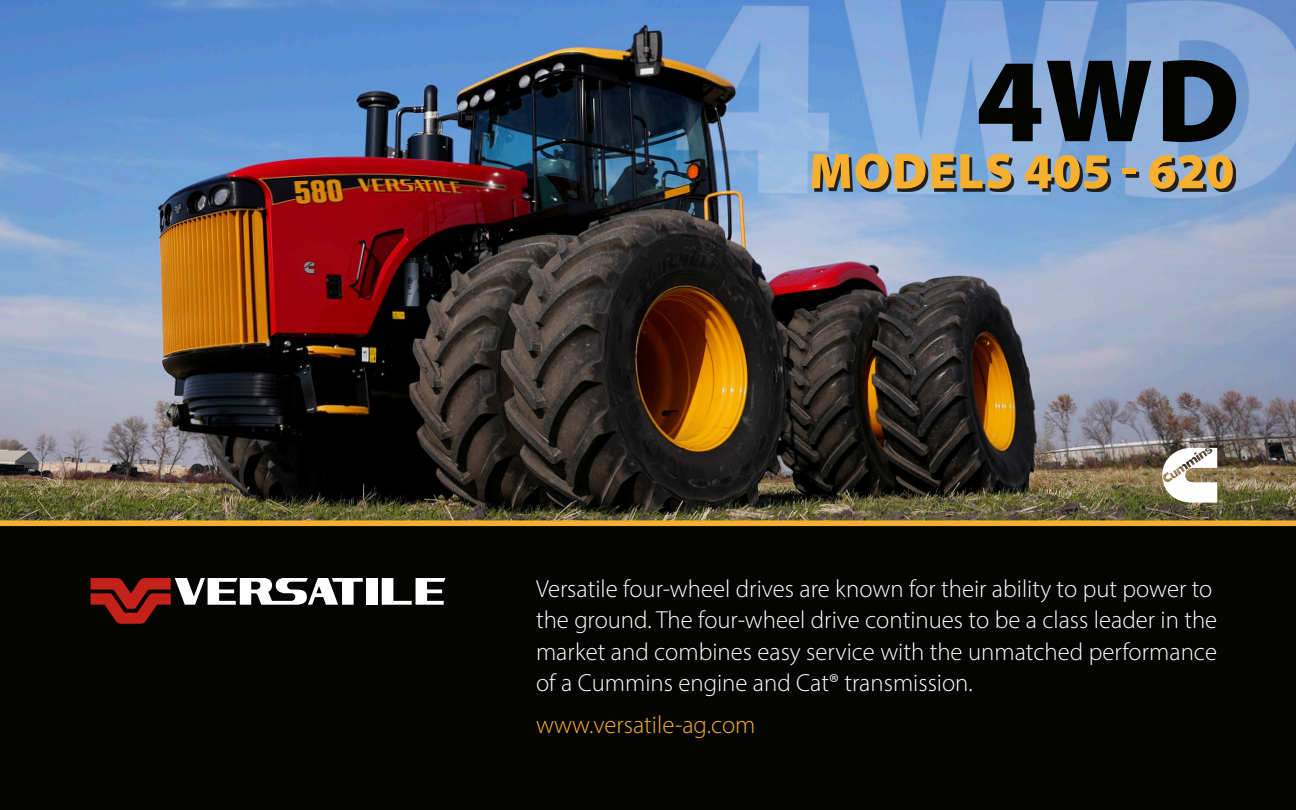
<style>
.page{position:relative;width:1296px;height:810px;background:#fff}
.page>*{position:absolute;margin:0;border:0;box-sizing:border-box;transform-origin:0 0}
.t1{font:900 119.25px "Myriad Pro";color:#040503}
.Model_Text{font:900 50.4px "Myriad Pro";letter-spacing:.02em;color:#f7b02d}
.Body{font:300 24.75px/31.5px "Myriad Pro";color:#fff}
.website{font:300 24.75px "Myriad Pro";color:#f7b02d}
</style>
<div class="page">
<img style="left:0;top:0;width:1296px;height:520px">
<div style="left:0;top:524px;width:1296px;height:286px;background:#040503"></div>
<div style="left:0;top:520px;width:1296px;height:6px;background:#f7b02d"></div>
<svg style="left:1162px;top:448px;width:60px;height:55px"></svg>
<svg style="left:382px;top:578px;width:64px;height:27px"></svg>
<div style="left:367px;top:578px;width:11px;height:27px;background:#fff"></div>
<svg style="left:91px;top:578px;width:272px;height:46px"></svg>
<svg style="left:815px;top:157px;width:421px;height:35px;background:#54667c"></svg>
<p class="t1" style="left:976px;top:21px;width:266px">4WD</p>
<p class="Model_Text" style="left:809px;top:138px;width:427px">MODELS 405 - 620</p>
<p class="Body" style="left:536px;top:572px;width:683px">Versatile four-wheel drives are known for their ability to put power to the ground. The four-wheel drive continues to be a class leader in the market and combines easy service with the unmatched performance of a Cummins engine and Cat® transmission.</p>
<p class="website" style="left:536px;top:710px;width:221px">www.versatile-ag.com</p>
</div>
